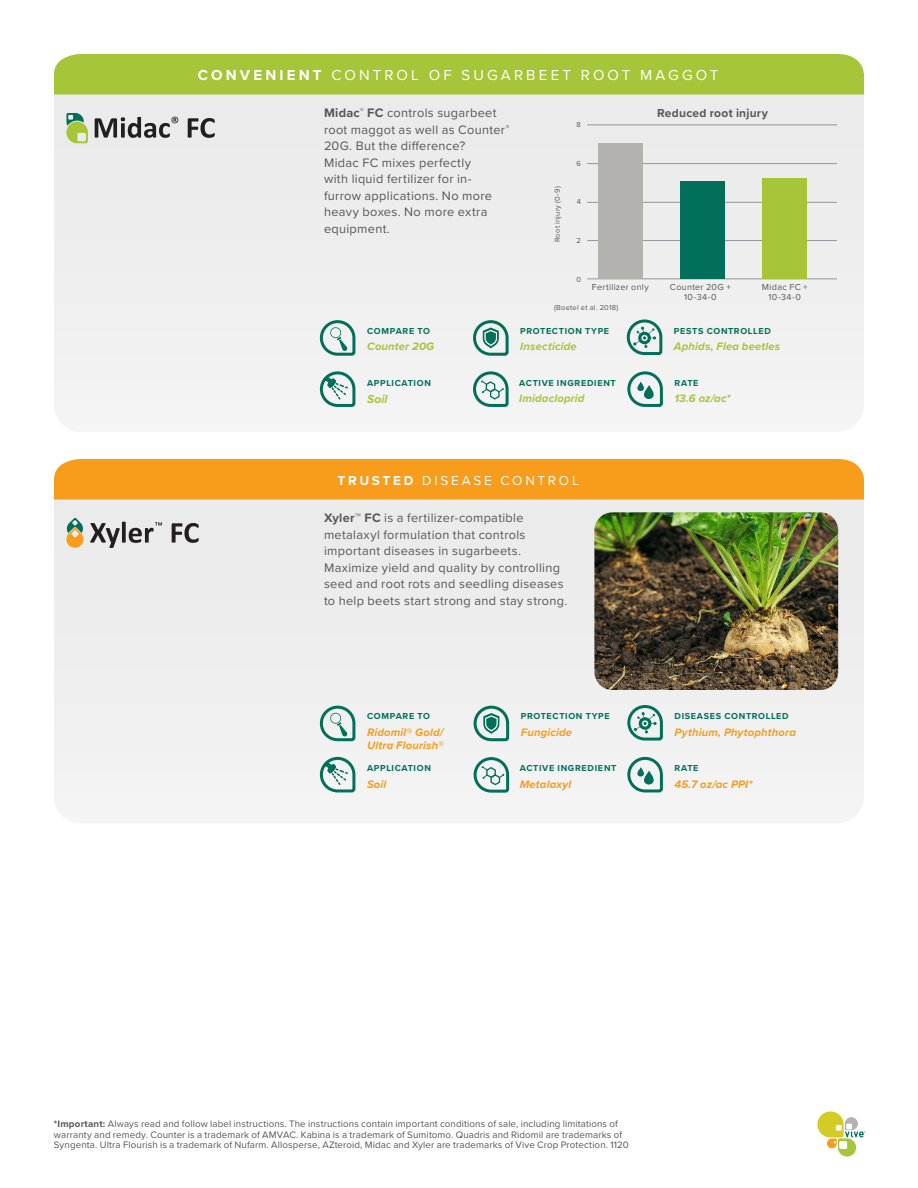
<style>
.page{position:relative;width:918px;height:1188px;background:#fff}
.page>*{position:absolute;margin:0;border:0;box-sizing:border-box;transform-origin:0 0}
.t1{font:15px "Proxima Nova";letter-spacing:.21em;color:#fff}
.t2{font:13.5px "Proxima Nova";letter-spacing:.205em;color:#fff}
.Body_text{font:12.75px/16.5px "Proxima Nova";letter-spacing:.025em;color:#575757}
.t3{font:700 12px "Proxima Nova";letter-spacing:.02em;color:#575757}
.t4{font:italic 700 12px "Proxima Nova";color:#a6c539}
.Detail_text_orange{font:italic 700 11.25px/13.5px "Proxima Nova";letter-spacing:.015em;color:#f89c1c}
.Detail_text_green{font:italic 700 11.25px "Proxima Nova";letter-spacing:.015em;color:#a6c539}
.t5{font:9.75px/10.5px "Proxima Nova";letter-spacing:.015em;color:#575757}
.Detail_heading{font:700 9px "Proxima Nova";letter-spacing:.075em;color:#016f5a}
.t6{font:9px/10.5px "Proxima Nova";letter-spacing:.035em;color:#575757;text-align:center}
.t7{font:7.5px "Proxima Nova";letter-spacing:.035em;color:#575757}
.s1{font-weight:700}
.s2{font-style:normal}
</style>
<div class="page">
<div style="left:54px;top:500px;width:810px;height:317px;background:#efefef"></div>
<svg style="left:66px;top:518px;width:18px;height:31px"></svg>
<svg style="left:172px;top:523px;width:27px;height:20px"></svg>
<svg style="left:90px;top:522px;width:72px;height:26px"></svg>
<svg style="left:318px;top:755px;width:39px;height:39px"></svg>
<svg style="left:626px;top:755px;width:38px;height:39px"></svg>
<svg style="left:472px;top:756px;width:39px;height:38px"></svg>
<img style="left:594px;top:512px;width:244px;height:178px">
<div style="left:54px;top:459px;width:810px;height:41px;background:#f89c1c"></div>
<div style="left:54px;top:94px;width:810px;height:331px;background:#eee"></div>
<svg style="left:817px;top:1111px;width:48px;height:46px"></svg>
<div style="left:54px;top:54px;width:810px;height:40px;background:#a6c539"></div>
<svg style="left:188px;top:118px;width:27px;height:20px"></svg>
<svg style="left:66px;top:113px;width:22px;height:30px"></svg>
<svg style="left:95px;top:117px;width:83px;height:21px"></svg>
<hr style="left:587px;top:278px;width:250px;height:1px;background:#939598">
<hr style="left:587px;top:240px;width:250px;height:1px;background:#939598">
<hr style="left:587px;top:202px;width:250px;height:1px;background:#939598">
<hr style="left:587px;top:163px;width:250px;height:1px;background:#939598">
<div style="left:599px;top:143px;width:44px;height:136px;background:#b4b2ae"></div>
<div style="left:680px;top:181px;width:45px;height:98px;background:#016f5a"></div>
<div style="left:762px;top:179px;width:44px;height:100px;background:#a6c539"></div>
<hr style="left:587px;top:125px;width:250px;height:1px;background:#939598">
<svg style="left:472px;top:319px;width:38px;height:38px"></svg>
<svg style="left:625px;top:318px;width:39px;height:39px"></svg>
<svg style="left:318px;top:370px;width:39px;height:38px"></svg>
<svg style="left:626px;top:370px;width:38px;height:38px"></svg>
<svg style="left:472px;top:370px;width:38px;height:38px"></svg>
<svg style="left:318px;top:319px;width:39px;height:38px"></svg>
<svg style="left:318px;top:704px;width:39px;height:39px"></svg>
<svg style="left:472px;top:704px;width:39px;height:39px"></svg>
<svg style="left:626px;top:704px;width:38px;height:38px"></svg>
<p class="t1" style="left:198px;top:64px;width:522px"><span class="s1">CONVENIENT</span> CONTROL OF SUGARBEET ROOT MAGGOT</p>
<p class="Body_text" style="left:324px;top:104px;width:187px"><span class="s1">Midac</span><sup>®</sup> <span class="s1">FC</span> controls sugarbeet root maggot as well as Counter<sup>®<br></sup>20G. But the difference?<br>Midac FC mixes perfectly<br>with liquid fertilizer for in&shy;furrow applications. No more heavy boxes. No more extra equipment.</p>
<p class="t7" style="left:552px;top:242px;width:57px;rotate:-90deg">Root injury (0-9)</p>
<p class="t7" style="left:577px;top:119px;width:6px">8</p>
<p class="t7" style="left:577px;top:158px;width:6px">6</p>
<p class="t7" style="left:577px;top:196px;width:6px">4</p>
<p class="t7" style="left:577px;top:235px;width:6px">2</p>
<p class="t3" style="left:657px;top:104px;width:113px">Reduced root injury</p>
<p class="Detail_heading" style="left:367px;top:324px;width:65px">COMPARE TO</p>
<p class="Detail_text_green" style="left:367px;top:338px;width:69px">Counter 20G</p>
<p class="Detail_heading" style="left:367px;top:376px;width:65px">APPLICATION</p>
<p class="t4" style="left:367px;top:390px;width:22px">Soil</p>
<p class="t7" style="left:576px;top:274px;width:6px">0</p>
<p class="t6" style="left:592px;top:281px;width:58px">Fertilizer only</p>
<p class="t6" style="left:670px;top:281px;width:62px">Counter 20G +<br>10-34-0</p>
<p class="t7" style="left:554px;top:302px;width:66px">(Boetel et al. 2018)</p>
<p class="t6" style="left:762px;top:281px;width:47px">Midac FC +<br>10-34-0</p>
<p class="Detail_heading" style="left:520px;top:324px;width:90px">PROTECTION TYPE</p>
<p class="Detail_text_green" style="left:520px;top:338px;width:58px">Insecticide</p>
<p class="Detail_heading" style="left:519px;top:376px;width:98px">ACTIVE INGREDIENT</p>
<p class="Detail_text_green" style="left:519px;top:390px;width:67px">Imidacloprid</p>
<p class="Detail_heading" style="left:674px;top:324px;width:98px">PESTS CONTROLLED</p>
<p class="Detail_text_green" style="left:674px;top:338px;width:108px">Aphids, Flea beetles</p>
<p class="Detail_heading" style="left:675px;top:376px;width:25px">RATE</p>
<p class="Detail_text_green" style="left:675px;top:390px;width:57px">13.6 oz/ac*</p>
<p class="t2" style="left:338px;top:470px;width:243px"><span class="s1">TRUSTED</span> DISEASE CONTROL</p>
<p class="Body_text" style="left:324px;top:509px;width:245px"><span class="s1">Xyler</span>™ <span class="s1">FC</span> is a fertilizer-compatible metalaxyl formulation that controls important diseases in sugarbeets.<br>Maximize yield and quality by controlling seed and root rots and seedling diseases to help beets start strong and stay strong.</p>
<p class="Detail_heading" style="left:367px;top:710px;width:65px">COMPARE TO</p>
<p class="Detail_text_orange" style="left:367px;top:725px;width:78px">Ridomil<span class="s2">®</span> Gold/<br>Ultra Flourish<span class="s2">®</span></p>
<p class="Detail_heading" style="left:521px;top:710px;width:90px">PROTECTION TYPE</p>
<p class="Detail_text_orange" style="left:521px;top:725px;width:53px">Fungicide</p>
<p class="Detail_heading" style="left:675px;top:710px;width:116px">DISEASES CONTROLLED</p>
<p class="Detail_text_orange" style="left:675px;top:725px;width:123px">Pythium, Phytophthora</p>
<p class="Detail_heading" style="left:367px;top:761px;width:65px">APPLICATION</p>
<p class="Detail_text_orange" style="left:367px;top:777px;width:21px">Soil</p>
<p class="Detail_heading" style="left:520px;top:762px;width:98px">ACTIVE INGREDIENT</p>
<p class="Detail_text_orange" style="left:520px;top:777px;width:53px">Metalaxyl</p>
<p class="Detail_heading" style="left:675px;top:761px;width:25px">RATE</p>
<p class="Detail_text_orange" style="left:675px;top:777px;width:79px">45.7 oz/ac PPI*</p>
<p class="t5" style="left:54px;top:1118px;width:577px"><span class="s1">*Important:</span> Always read and follow label instructions. The instructions contain important conditions of sale, including limitations of warranty and remedy. Counter is a trademark of AMVAC. Kabina is a trademark of Sumitomo. Quadris and Ridomil are trademarks of<br>Syngenta. Ultra Flourish is a trademark of Nufarm. Allosperse, AZteroid, Midac and Xyler are trademarks of Vive Crop Protection. 1120</p>
</div>
